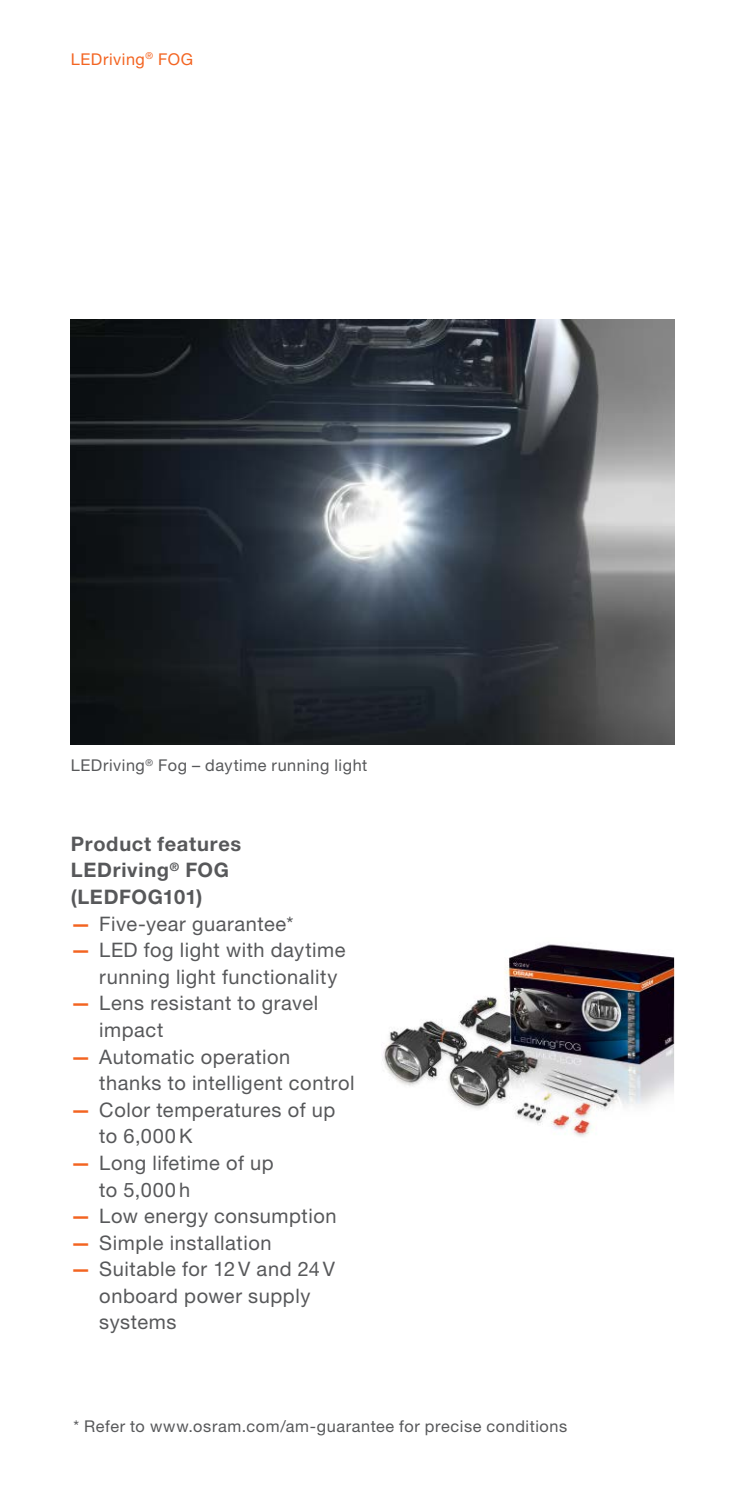
<style>
.page{position:relative;width:745px;height:1489px;background:#fff}
.page>*{position:absolute;margin:0;border:0;box-sizing:border-box;transform-origin:0 0}
.t1{font:20px/26.5px "Helvetica Neue LT Pro";letter-spacing:.03em;color:#57585a}
.A5_Copy_Headline_8{font:700 20px/26.5px "Helvetica Neue LT Pro";letter-spacing:.035em;color:#57585a}
.A5_Bottom_Chapter_6{font:16.25px "Helvetica Neue LT Pro";letter-spacing:.035em;color:#57585a}
.A5_Caption_6_5{font:16.25px "Helvetica Neue LT Pro";letter-spacing:.035em;color:#57585a}
.A5_Chapter_6_5{font:16.25px "Helvetica Neue LT Pro";letter-spacing:.035em;color:#f36421}
.s1{font-weight:700;color:#f36421}
</style>
<div class="page">
<img style="left:382px;top:944px;width:293px;height:193px">
<img style="left:71px;top:319px;width:602px;height:425px">
<p class="A5_Chapter_6_5" style="left:71px;top:49px;width:124px">LEDriving<sup>®</sup> FOG</p>
<p class="A5_Caption_6_5" style="left:71px;top:755px;width:298px">LEDriving<sup>®</sup> Fog – daytime running light</p>
<p class="A5_Copy_Headline_8" style="left:71px;top:830px;width:172px">Product features<br>LEDriving<sup>®</sup> FOG (LEDFOG101)</p>
<p class="t1" style="left:71px;top:909px;width:224px"><span class="s1">—</span> Five-year guarantee*</p>
<p class="t1" style="left:99px;top:936px;width:247px;text-indent:-28px"><span class="s1">—</span> LED fog light with daytime running light functionality</p>
<p class="t1" style="left:99px;top:989px;width:220px;text-indent:-28px"><span class="s1">—</span> Lens resistant to gravel impact</p>
<p class="t1" style="left:99px;top:1042px;width:256px;text-indent:-28px"><span class="s1">—</span> Automatic operation thanks to intelligent control</p>
<p class="t1" style="left:99px;top:1096px;width:237px;text-indent:-28px"><span class="s1">—</span> Color temperatures of up to 6,000K</p>
<p class="t1" style="left:99px;top:1149px;width:176px;text-indent:-28px"><span class="s1">—</span> Long lifetime of up to 5,000 h</p>
<p class="t1" style="left:71px;top:1202px;width:267px"><span class="s1">—</span> Low energy consumption</p>
<p class="t1" style="left:71px;top:1228px;width:202px"><span class="s1">—</span> Simple installation</p>
<p class="t1" style="left:99px;top:1255px;width:237px;text-indent:-28px"><span class="s1">—</span> Suitable for 12 V and 24 V onboard power supply systems</p>
<p class="A5_Bottom_Chapter_6" style="left:73px;top:1416px;width:495px">* Refer to www.osram.com/am-guarantee for precise conditions</p>
</div>
